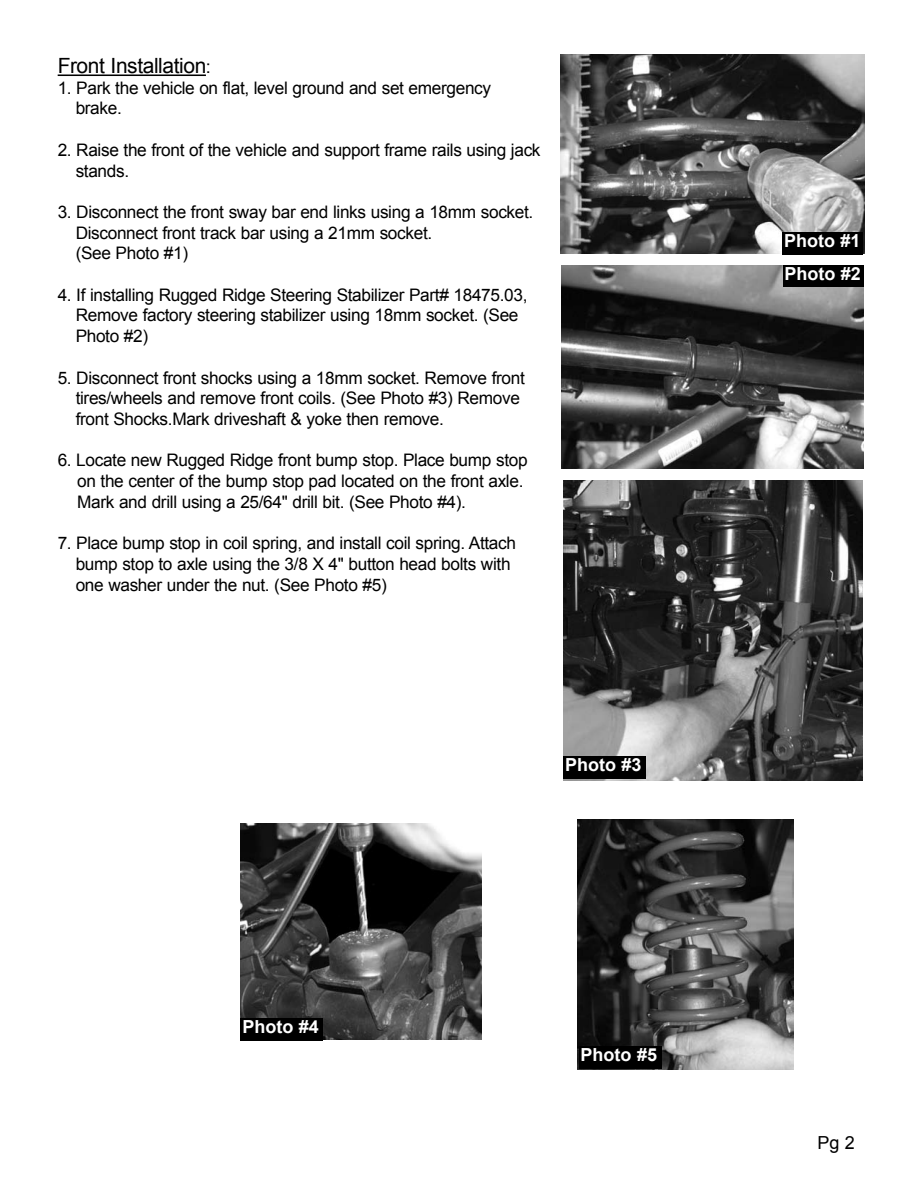
<style>
.page{position:relative;width:918px;height:1188px;background:#fff}
.page>*{position:absolute;margin:0;border:0;box-sizing:border-box;transform-origin:0 0}
.t1{font:21px "Arial";letter-spacing:-.02em;color:#000}
.t2{font:700 18px "Arial";color:#fff}
.t3{font:18px "Arial";color:#000}
.t4{font:17.25px/20.7px "Arial";letter-spacing:-.02em;color:#000}
.s1{font-size:18px}
</style>
<div class="page">
<img style="left:562px;top:266px;width:302px;height:202px">
<div style="left:783px;top:265px;width:80px;height:21px;background:#000"></div>
<img style="left:564px;top:480px;width:298px;height:300px">
<div style="left:564px;top:756px;width:82px;height:23px;background:#000"></div>
<img style="left:560px;top:54px;width:304px;height:200px">
<div style="left:783px;top:232px;width:80px;height:23px;background:#000"></div>
<hr style="left:58px;top:74px;width:148px;height:2px;background:#000">
<img style="left:240px;top:824px;width:241px;height:215px">
<div style="left:241px;top:1019px;width:82px;height:22px;background:#000"></div>
<img style="left:578px;top:819px;width:215px;height:251px">
<div style="left:579px;top:1047px;width:82px;height:22px;background:#000"></div>
<p class="t1" style="left:58px;top:52px;width:155px">Front Installation<span class="s1">:</span></p>
<p class="t4" style="left:76px;top:78px;width:417px;text-indent:-18px">1. Park the vehicle on flat, level ground and set emergency brake.</p>
<p class="t4" style="left:76px;top:140px;width:466px;text-indent:-18px">2. Raise the front of the vehicle and support frame rails using jack stands.</p>
<p class="t4" style="left:76px;top:202px;width:459px;text-indent:-18px">3. Disconnect the front sway bar end links using a 18mm socket.<br>Disconnect front track bar using a 21mm socket.<br>(See Photo #1)</p>
<p class="t4" style="left:76px;top:285px;width:453px;text-indent:-18px">4. If installing Rugged Ridge Steering Stabilizer Part# 18475.03,<br>Remove factory steering stabilizer using 18mm socket. (See<br>Photo #2)</p>
<p class="t4" style="left:76px;top:367px;width:451px;text-indent:-18px">5. Disconnect front shocks using a 18mm socket. Remove front tires/wheels and remove front coils. (See Photo #3) Remove front Shocks.Mark driveshaft &amp; yoke then remove.</p>
<p class="t4" style="left:77px;top:450px;width:452px;text-indent:-20px">6. Locate new Rugged Ridge front bump stop. Place bump stop on the center of the bump stop pad located on the front axle.<br>Mark and drill using a 25/64" drill bit. (See Photo #4).</p>
<p class="t4" style="left:76px;top:533px;width:442px;text-indent:-18px">7. Place bump stop in coil spring, and install coil spring. Attach bump stop to axle using the 3/8 X 4" button head bolts with one washer under the nut. (See Photo #5)</p>
<p class="t2" style="left:565px;top:753px;width:78px">Photo #3</p>
<p class="t2" style="left:242px;top:1015px;width:78px">Photo #4</p>
<p class="t2" style="left:581px;top:1043px;width:78px">Photo #5</p>
<p class="t2" style="left:784px;top:229px;width:78px">Photo #1</p>
<p class="t2" style="left:784px;top:262px;width:78px">Photo #2</p>
<p class="t3" style="left:817px;top:1130px;width:39px">Pg 2</p>
</div>
